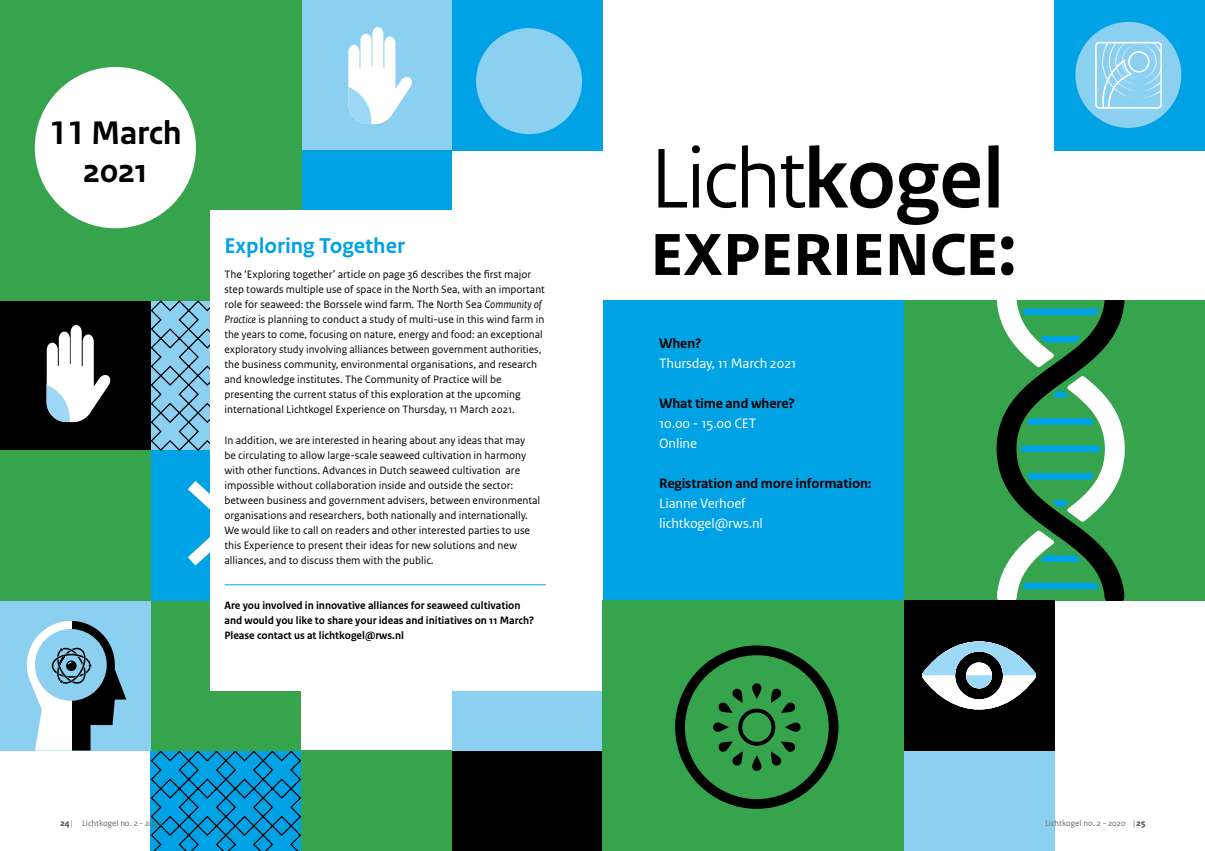
<style>
.page{position:relative;width:1205px;height:851px;background:#fff}
.page>*{position:absolute;margin:0;border:0;box-sizing:border-box;transform-origin:0 0}
.t1{font:89px "Rijksoverheid Sans Heading";letter-spacing:-.025em;color:#000}
.t2{font:700 81px "Rijksoverheid Sans Heading";color:#000}
.t3{font:700 34.38px/37.5px "Rijksoverheid Sans Text";letter-spacing:-.01em;color:#000;text-align:center}
.t4{font:700 22.5px "Rijksoverheid Sans Text";color:#00a2e6}
.t5{font:700 14.38px/20px "Rijksoverheid Sans Text";letter-spacing:-.01em;color:#000}
.t6{font:14.38px/20px "Rijksoverheid Sans Text";letter-spacing:-.01em;color:#fff}
.t7{font:11.25px/15px "Rijksoverheid Sans Text";color:#000}
.t8{font:700 11.25px/15px "Rijksoverheid Sans Text";color:#000}
.t9{font:8.75px "Rijksoverheid Sans Text";color:#6a6864}
.s1{font-style:italic}
.s2{font-weight:700}
.s3{font-weight:400;color:#fff}
</style>
<div class="page">
<svg style="left:150px;top:750px;width:151px;height:100px;background:#008cc5"></svg>
<div style="left:1054px;top:0;width:151px;height:150px;background:#00a2e6"></div>
<div style="left:452px;top:0;width:150px;height:150px;background:#00a2e6"></div>
<div style="left:301px;top:0;width:151px;height:150px;background:#8bcff1"></div>
<div style="left:151px;top:450px;width:150px;height:151px;background:#00a2e6"></div>
<div style="left:151px;top:600px;width:150px;height:150px;background:#36a44d"></div>
<div style="left:301px;top:750px;width:151px;height:100px;background:#36a44d"></div>
<div style="left:452px;top:750px;width:150px;height:100px;background:#000"></div>
<div style="left:0;top:300px;width:151px;height:150px;background:#000"></div>
<div style="left:0;top:450px;width:151px;height:150px;background:#36a44d"></div>
<div style="left:301px;top:150px;width:151px;height:150px;background:#00a2e6"></div>
<div style="left:0;top:600px;width:151px;height:150px;background:#8bcff1"></div>
<div style="left:903px;top:750px;width:151px;height:100px;background:#8bcff1"></div>
<div style="left:452px;top:639px;width:150px;height:111px;background:#8bcff1"></div>
<div style="left:0;top:0;width:301px;height:300px;background:#36a44d"></div>
<div style="left:1075px;top:22px;width:106px;height:106px;background:#8bcff1;border-radius:50%"></div>
<div style="left:476px;top:28px;width:106px;height:106px;background:#8bcff1;border-radius:50%"></div>
<svg style="left:1095px;top:42px;width:67px;height:67px"></svg>
<div style="left:904px;top:300px;width:301px;height:300px;background:#36a44d"></div>
<svg style="left:996px;top:300px;width:129px;height:300px"></svg>
<div style="left:602px;top:300px;width:302px;height:300px;background:#00a2e6"></div>
<div style="left:904px;top:600px;width:150px;height:150px;background:#000"></div>
<div style="left:35px;top:67px;width:161px;height:161px;background:#fff;border-radius:50%"></div>
<svg style="left:188px;top:481px;width:22px;height:85px"></svg>
<svg style="left:27px;top:620px;width:99px;height:130px"></svg>
<svg style="left:150px;top:300px;width:60px;height:151px;background:#72acc8"></svg>
<svg style="left:348px;top:27px;width:64px;height:97px"></svg>
<svg style="left:47px;top:325px;width:63px;height:97px"></svg>
<svg style="left:922px;top:641px;width:114px;height:68px"></svg>
<div style="left:210px;top:210px;width:392px;height:480px;background:#fff"></div>
<hr style="left:224px;top:584px;width:322px;height:1px;background:#00a2e6">
<div style="left:602px;top:600px;width:302px;height:250px;background:#36a44d"></div>
<svg style="left:675px;top:645px;width:163px;height:163px"></svg>
<p class="t3" style="left:49px;top:115px;width:134px">11 March<br>2021</p>
<p class="t4" style="left:224px;top:233px;width:182px">Exploring Together</p>
<p class="t7" style="left:224px;top:267px;width:322px">The ‘Exploring together’ article on page 36 describes the first major step towards multiple use of space in the North Sea, with an important role for seaweed: the Borssele wind farm. The North Sea <span class="s1">Community of Practice</span> is planning to conduct a study of multi-use in this wind farm in the years to come, focusing on nature, energy and food: an exceptional exploratory study involving alliances between government authorities, the business community, environmental organisations, and research and knowledge institutes. The Community of Practice will be</p>
<p class="t7" style="left:224px;top:387px;width:298px">presenting the current status of this exploration at the upcoming international Lichtkogel Experience on Thursday, 11 March 2021.</p>
<p class="t7" style="left:224px;top:432px;width:317px">In addition, we are interested in hearing about any ideas that may<br>be circulating to allow large-scale seaweed cultivation in harmony with other functions. Advances in Dutch seaweed cultivation are impossible without collaboration inside and outside the sector: between business and government advisers, between environmental organisations and researchers, both nationally and internationally.<br>We would like to call on readers and other interested parties to use this Experience to present their ideas for new solutions and new alliances, and to discuss them with the public.</p>
<p class="t8" style="left:224px;top:597px;width:311px">Are you involved in innovative alliances for seaweed cultivation and would you like to share your ideas and initiatives on 11 March?<br>Please contact us at lichtkogel@rws.nl</p>
<p class="t1" style="left:650px;top:127px;width:355px">Licht<span class="s2">kogel</span></p>
<p class="t2" style="left:650px;top:203px;width:367px">experience:</p>
<p class="t5" style="left:659px;top:333px;width:44px">When?</p>
<p class="t6" style="left:659px;top:353px;width:139px">Thursday, 11 March 2021</p>
<p class="t5" style="left:659px;top:393px;width:137px">What time and where?</p>
<p class="t6" style="left:659px;top:413px;width:99px">10.00 - 15.00 CET<br>Online</p>
<p class="t5" style="left:659px;top:473px;width:214px">Registration and more information:<br><span class="s3">Lianne Verhoef</span></p>
<p class="t6" style="left:659px;top:513px;width:105px">lichtkogel@rws.nl</p>
<p class="t9" style="left:60px;top:817px;width:104px"><span class="s2">24</span> | Lichtkogel no. 2 - 2020</p>
<p class="t9" style="left:1045px;top:817px;width:102px">Lichtkogel no. 2 - 2020 | <span class="s2">25</span></p>
</div>
